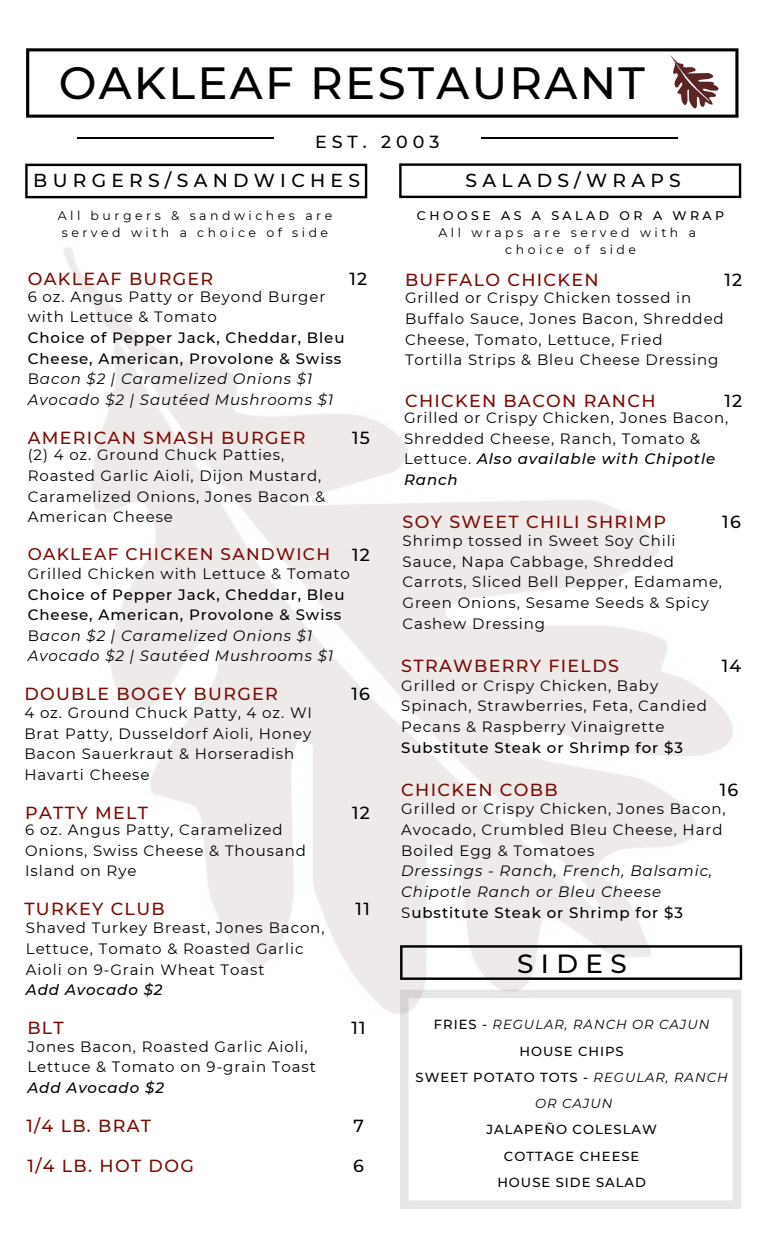
<style>
.page{position:relative;width:765px;height:1260px;background:#fff}
.page>*{position:absolute;margin:0;border:0;box-sizing:border-box;transform-origin:0 0}
.t1{font:500 45px "Montserrat";letter-spacing:.05em;color:#000}
.t2{font:500 26.25px "Montserrat";letter-spacing:.28em;color:#000}
.t3{font:500 18.75px "Montserrat";letter-spacing:.28em;color:#000}
.t4{font:500 17.5px "Montserrat";letter-spacing:.075em;color:#7b0b06}
.t5{font:500 17.5px "Montserrat";letter-spacing:.075em;color:#000}
.t6{font:500 16.88px "Montserrat";letter-spacing:.075em;color:#7b0b06}
.t7{font:15px/20.6px "Montserrat";letter-spacing:.06em;color:#000}
.t8{font:500 15px/20.6px "Montserrat";letter-spacing:.06em;color:#000}
.t9{font:italic 15px/20.6px "Montserrat";letter-spacing:.06em;color:#000}
.t10{font:italic 500 15px "Montserrat";letter-spacing:.06em;color:#000}
.t11{font:500 13.12px "Montserrat";letter-spacing:.075em;color:#000}
.t12{font:italic 13.12px "Montserrat";letter-spacing:.075em;color:#000}
.t13{font:12.5px/16.9px "Montserrat";letter-spacing:.28em;color:#000;text-align:center}
.t14{font:500 12.5px "Montserrat";letter-spacing:.28em;color:#000}
.s1{font-style:normal}
.s2{font-weight:500;font-style:italic}
.s3{font-weight:400}
.s4{font-weight:500;font-style:normal}
.s5{font-weight:400;font-style:italic}
</style>
<div class="page">
<hr style="left:77px;top:137px;width:197px;height:2px;background:#000">
<hr style="left:481px;top:137px;width:197px;height:2px;background:#000">
<svg style="left:26px;top:48px;width:713px;height:70px"></svg>
<svg style="left:400px;top:945px;width:342px;height:35px"></svg>
<svg style="left:25px;top:164px;width:342px;height:34px"></svg>
<svg style="left:399px;top:163px;width:342px;height:35px"></svg>
<img style="left:669px;top:55px;width:52px;height:54px">
<svg style="left:400px;top:990px;width:341px;height:219px"></svg>
<p class="t1" style="left:59px;top:55px;width:588px">OAKLEAF RESTAURANT</p>
<p class="t5" style="left:315px;top:131px;width:126px">EST. 2003</p>
<p class="t3" style="left:33px;top:169px;width:328px">BURGERS/SANDWICHES</p>
<p class="t3" style="left:465px;top:169px;width:217px">SALADS/WRAPS</p>
<p class="t13" style="left:58px;top:207px;width:276px">All burgers &amp; sandwiches are served with a choice of side</p>
<p class="t14" style="left:417px;top:208px;width:309px">CHOOSE AS A SALAD OR A WRAP</p>
<p class="t13" style="left:438px;top:224px;width:259px">All wraps are served with a</p>
<p class="t13" style="left:505px;top:241px;width:132px">choice of side</p>
<p class="t4" style="left:28px;top:268px;width:187px">OAKLEAF BURGER</p>
<p class="t7" style="left:28px;top:286px;width:299px">6 oz. Angus Patty or Beyond Burger with Lettuce &amp; Tomato</p>
<p class="t8" style="left:28px;top:327px;width:318px">Choice of Pepper Jack, Cheddar, Bleu<br>Cheese, American, Provolone &amp; Swiss</p>
<p class="t9" style="left:28px;top:368px;width:286px"><span class="s1">B</span>acon $2 | Caramelized Onions $1</p>
<p class="t9" style="left:28px;top:389px;width:307px">Avocado $2 | Sautéed Mushrooms $1</p>
<p class="t5" style="left:349px;top:268px;width:19px">12</p>
<p class="t4" style="left:28px;top:427px;width:279px">AMERICAN SMASH BURGER</p>
<p class="t5" style="left:352px;top:427px;width:19px">15</p>
<p class="t7" style="left:28px;top:445px;width:299px">(2) 4 oz. Ground Chuck Patties,<br>Roasted Garlic Aioli, Dijon Mustard,<br>Caramelized Onions, Jones Bacon &amp;<br>American Cheese</p>
<p class="t6" style="left:28px;top:544px;width:304px">OAKLEAF CHICKEN SANDWICH</p>
<p class="t7" style="left:28px;top:563px;width:324px">Grilled Chicken with Lettuce &amp; Tomato</p>
<p class="t8" style="left:28px;top:584px;width:318px">Choice of Pepper Jack, Cheddar, Bleu<br>Cheese, American, Provolone &amp; Swiss</p>
<p class="t9" style="left:28px;top:625px;width:286px"><span class="s1">B</span>acon $2 | Caramelized Onions $1</p>
<p class="t9" style="left:28px;top:646px;width:307px">Avocado $2 | Sautéed Mushrooms $1</p>
<p class="t5" style="left:352px;top:544px;width:19px">12</p>
<p class="t4" style="left:24px;top:683px;width:255px">DOUBLE BOGEY BURGER</p>
<p class="t5" style="left:351px;top:683px;width:20px">16</p>
<p class="t7" style="left:24px;top:702px;width:289px">4 oz. Ground Chuck Patty, 4 oz. WI<br>Brat Patty, Dusseldorf Aioli, Honey<br>Bacon Sauerkraut &amp; Horseradish<br>Havarti Cheese</p>
<p class="t5" style="left:352px;top:802px;width:19px">12</p>
<p class="t4" style="left:25px;top:802px;width:124px">PATTY MELT</p>
<p class="t7" style="left:25px;top:819px;width:282px">6 oz. Angus Patty, Caramelized<br>Onions, Swiss Cheese &amp; Thousand<br>Island on Rye</p>
<p class="t4" style="left:24px;top:898px;width:142px">TURKEY CLUB</p>
<p class="t5" style="left:356px;top:898px;width:16px">11</p>
<p class="t7" style="left:26px;top:918px;width:300px">Shaved Turkey Breast, Jones Bacon,<br>Lettuce, Tomato &amp; Roasted Garlic</p>
<p class="t7" style="left:26px;top:959px;width:240px">Aioli on 9-Grain Wheat Toast</p>
<p class="t10" style="left:26px;top:981px;width:138px">Add Avocado $2</p>
<p class="t4" style="left:27px;top:1017px;width:38px">BLT</p>
<p class="t5" style="left:351px;top:1017px;width:16px">11</p>
<p class="t7" style="left:27px;top:1036px;width:290px">Jones Bacon, Roasted Garlic Aioli,<br>Lettuce &amp; Tomato on 9-grain Toast<br><span class="s2">Add Avocado $2</span></p>
<p class="t4" style="left:26px;top:1115px;width:126px">1/4 LB. BRAT</p>
<p class="t5" style="left:354px;top:1115px;width:12px">7</p>
<p class="t4" style="left:28px;top:1155px;width:168px">1/4 LB. HOT DOG</p>
<p class="t5" style="left:353px;top:1155px;width:12px">6</p>
<p class="t4" style="left:405px;top:269px;width:195px">BUFFALO CHICKEN</p>
<p class="t5" style="left:724px;top:269px;width:19px">12</p>
<p class="t7" style="left:405px;top:288px;width:320px">Grilled or Crispy Chicken tossed in Buffalo Sauce, Jones Bacon, Shredded Cheese, Tomato, Lettuce, Fried<br>Tortilla Strips &amp; Bleu Cheese Dressing</p>
<p class="t4" style="left:405px;top:390px;width:252px">CHICKEN BACON RANCH</p>
<p class="t5" style="left:724px;top:390px;width:19px">12</p>
<p class="t7" style="left:404px;top:408px;width:326px">Grilled or Crispy Chicken, Jones Bacon,<br>Shredded Cheese, Ranch, Tomato &amp;<br>Lettuce. <span class="s2">Also available with Chipotle<br>Ranch</span></p>
<p class="t4" style="left:403px;top:511px;width:265px">SOY SWEET CHILI SHRIMP</p>
<p class="t5" style="left:722px;top:511px;width:20px">16</p>
<p class="t7" style="left:403px;top:531px;width:321px">Shrimp tossed in Sweet Soy Chili<br>Sauce, Napa Cabbage, Shredded<br>Carrots, Sliced Bell Pepper, Edamame,<br>Green Onions, Sesame Seeds &amp; Spicy<br>Cashew Dressing</p>
<p class="t4" style="left:401px;top:655px;width:219px">STRAWBERRY FIELDS</p>
<p class="t5" style="left:722px;top:655px;width:21px">14</p>
<p class="t7" style="left:401px;top:675px;width:307px">Grilled or Crispy Chicken, Baby<br>Spinach, Strawberries, Feta, Candied<br>Pecans &amp; Raspberry Vinaigrette</p>
<p class="t8" style="left:401px;top:737px;width:283px">Substitute Steak or Shrimp for $3</p>
<p class="t4" style="left:401px;top:779px;width:158px">CHICKEN COBB</p>
<p class="t5" style="left:720px;top:779px;width:20px">16</p>
<p class="t7" style="left:401px;top:799px;width:326px">Grilled or Crispy Chicken, Jones Bacon,<br>Avocado, Crumbled Bleu Cheese, Hard<br>Boiled Egg &amp; Tomatoes</p>
<p class="t9" style="left:401px;top:861px;width:312px">Dressings - Ranch, French, Balsamic,<br>Chipotle Ranch or Bleu Cheese</p>
<p class="t8" style="left:401px;top:902px;width:283px"><span class="s3">S</span>ubstitute Steak or Shrimp for $3</p>
<p class="t2" style="left:517px;top:948px;width:111px">SIDES</p>
<p class="t12" style="left:434px;top:1017px;width:277px"><span class="s4">FRIES -</span> REGULAR, RANCH OR CAJUN</p>
<p class="t11" style="left:520px;top:1043px;width:106px">HOUSE CHIPS</p>
<p class="t11" style="left:416px;top:1069px;width:314px">SWEET POTATO TOTS - <span class="s5">REGULAR, RANCH</span></p>
<p class="t12" style="left:535px;top:1095px;width:79px">OR CAJUN</p>
<p class="t11" style="left:486px;top:1122px;width:172px">JALAPEÑO COLESLAW</p>
<p class="t11" style="left:504px;top:1148px;width:137px">COTTAGE CHEESE</p>
<p class="t11" style="left:497px;top:1174px;width:150px">HOUSE SIDE SALAD</p>
</div>
